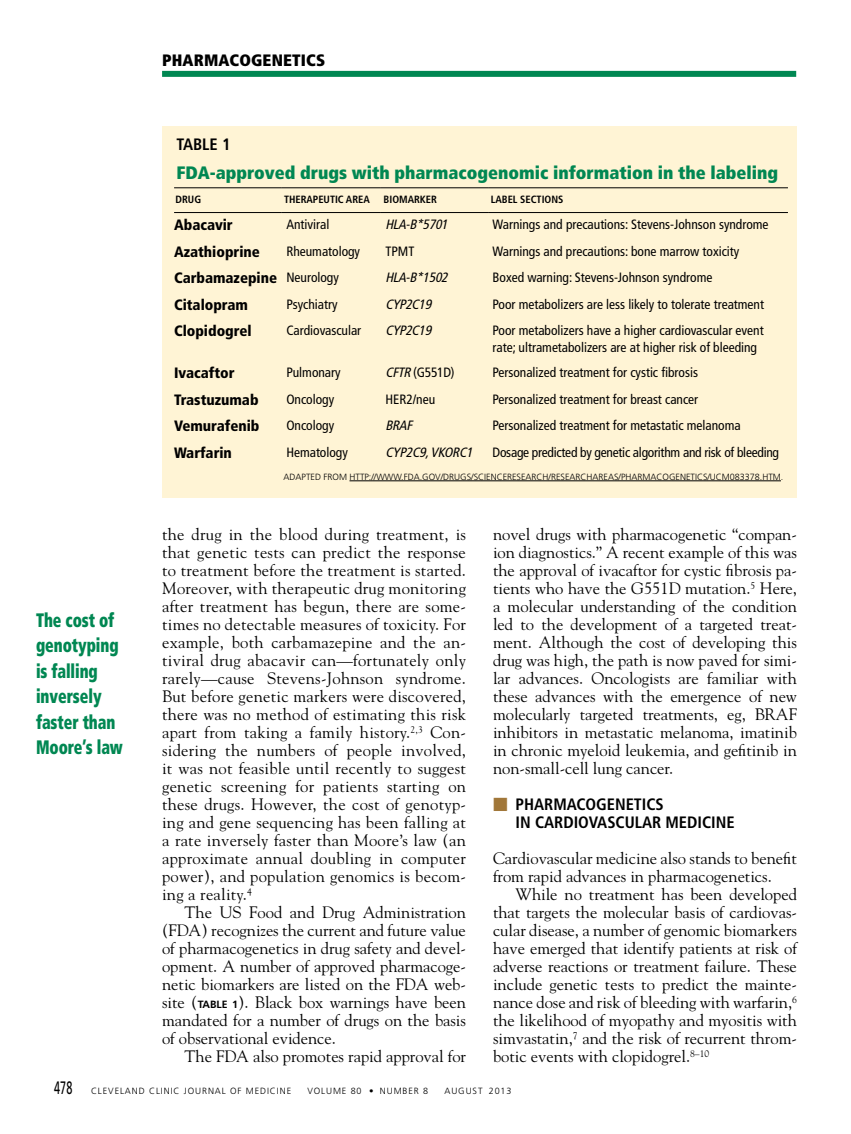
<style>
.page{position:relative;width:851px;height:1134px;background:#fff}
.page>*{position:absolute;margin:0;border:0;box-sizing:border-box;transform-origin:0 0}
.t1{font:900 condensed 19.5px/25.5px "Frutiger LT Std";letter-spacing:-.005em;color:#008752;scale:.8 1}
.t2{font:900 condensed 18px "Frutiger LT Std";color:#008752}
.t3{font:16.5px/18px "Goudy Std";color:#000;text-align:justify}
.t4{font:700 condensed 16.5px/18px "Frutiger LT Std";color:#000}
.t5{font:900 condensed 16.5px "Frutiger LT Std";letter-spacing:.01em;color:#000}
.t6{font:900 condensed 15px "Frutiger LT Std";color:#000}
.t7{font:condensed 13.5px/16.5px "Frutiger LT Std";color:#000}
.t8{font:condensed 13.5px "Frutiger LT Std";letter-spacing:-.02em;color:#000}
.t9{font:italic condensed 13.5px "Frutiger LT Std";color:#000}
.t10{font:700 condensed 10.5px "Frutiger LT Std";color:#000}
.t11{font:300 9px "Frutiger LT Std";letter-spacing:.1em;color:#000}
.t12{font:300 9px "Frutiger LT Std";color:#000}
.s1{font-weight:400;font-size:13.5px}
.s2{font-style:italic}
.s3{font-family:"Frutiger LT Std";font-weight:700;font-size:10.5px}
.s4{font-family:"Universal Std Newswith Comm Pi";font-weight:400;font-stretch:normal;color:#a17739}
.s5{font-weight:400;font-size:18px}
</style>
<div class="page">
<div style="left:162px;top:71px;width:634px;height:6px;background:#008752"></div>
<div style="left:162px;top:126px;width:634px;height:372px;background:#fff4d5"></div>
<hr style="left:174px;top:187px;width:108px;height:1px;background:#000">
<hr style="left:174px;top:212px;width:108px;height:1px;background:#000">
<hr style="left:282px;top:187px;width:99px;height:1px;background:#000">
<hr style="left:282px;top:212px;width:99px;height:1px;background:#000">
<hr style="left:381px;top:187px;width:107px;height:1px;background:#000">
<hr style="left:381px;top:212px;width:107px;height:1px;background:#000">
<hr style="left:488px;top:187px;width:300px;height:1px;background:#000">
<hr style="left:488px;top:212px;width:300px;height:1px;background:#000">
<hr style="left:349px;top:481px;width:431px;height:1px;background:#000">
<p class="t5" style="left:162px;top:51px;width:165px">pharmacogenetics</p>
<p class="t1" style="left:36px;top:607px;width:110px">The cost of genotyping is falling inversely faster than<br>Moore’s law</p>
<p class="t4" style="left:176px;top:136px;width:56px">TABLE 1</p>
<p class="t2" style="left:176px;top:162px;width:603px">FDA-approved drugs with pharmacogenomic information in the labeling</p>
<p class="t10" style="left:176px;top:193px;width:27px">DRUG</p>
<p class="t10" style="left:284px;top:193px;width:87px">THERAPEUTIC AREA</p>
<p class="t10" style="left:383px;top:193px;width:55px">BIOMARKER</p>
<p class="t10" style="left:491px;top:193px;width:74px">LABEL SECTIONS</p>
<p class="t6" style="left:174px;top:216px;width:60px">Abacavir</p>
<p class="t7" style="left:286px;top:216px;width:45px">Antiviral</p>
<p class="t9" style="left:385px;top:216px;width:67px">HLA-B*5701</p>
<p class="t7" style="left:492px;top:216px;width:277px">Warnings and precautions: Stevens-Johnson syndrome</p>
<p class="t6" style="left:174px;top:242px;width:87px">Azathioprine</p>
<p class="t7" style="left:286px;top:243px;width:75px">Rheumatology</p>
<p class="t7" style="left:385px;top:243px;width:30px">TPMT</p>
<p class="t7" style="left:492px;top:243px;width:248px">Warnings and precautions: bone marrow toxicity</p>
<p class="t6" style="left:174px;top:269px;width:166px">Carbamazepine <span class="s1">Neurology</span></p>
<p class="t9" style="left:385px;top:270px;width:67px">HLA-B*1502</p>
<p class="t7" style="left:492px;top:269px;width:221px">Boxed warning: Stevens-Johnson syndrome</p>
<p class="t6" style="left:174px;top:296px;width:75px">Citalopram</p>
<p class="t7" style="left:286px;top:296px;width:53px">Psychiatry</p>
<p class="t9" style="left:385px;top:296px;width:51px">CYP2C19</p>
<p class="t7" style="left:492px;top:296px;width:273px">Poor metabolizers are less likely to tolerate treatment</p>
<p class="t6" style="left:174px;top:322px;width:79px">Clopidogrel</p>
<p class="t7" style="left:286px;top:322px;width:76px">Cardiovascular</p>
<p class="t9" style="left:385px;top:323px;width:51px">CYP2C19</p>
<p class="t7" style="left:492px;top:322px;width:273px">Poor metabolizers have a higher cardiovascular event rate; ultrametabolizers are at higher risk of bleeding</p>
<p class="t6" style="left:174px;top:364px;width:62px">Ivacaftor</p>
<p class="t7" style="left:286px;top:364px;width:56px">Pulmonary</p>
<p class="t7" style="left:385px;top:364px;width:71px"><span class="s2">CFTR</span>(G551D)</p>
<p class="t7" style="left:492px;top:364px;width:207px">Personalized treatment for cystic fibrosis</p>
<p class="t6" style="left:174px;top:391px;width:86px">Trastuzumab</p>
<p class="t7" style="left:286px;top:391px;width:49px">Oncology</p>
<p class="t7" style="left:385px;top:391px;width:51px">HER2/neu</p>
<p class="t7" style="left:492px;top:391px;width:207px">Personalized treatment for breast cancer</p>
<p class="t6" style="left:174px;top:417px;width:87px">Vemurafenib</p>
<p class="t7" style="left:286px;top:417px;width:49px">Oncology</p>
<p class="t9" style="left:385px;top:418px;width:32px">BRAF</p>
<p class="t7" style="left:492px;top:417px;width:249px">Personalized treatment for metastatic melanoma</p>
<p class="t6" style="left:174px;top:444px;width:59px">Warfarin</p>
<p class="t7" style="left:286px;top:444px;width:63px">Hematology</p>
<p class="t8" style="left:385px;top:444px;width:395px"><span class="s2">CYP2C9,VKORC1</span> Dosage predicted by genetic algorithm and risk of bleeding</p>
<p class="t11" style="left:283px;top:472px;width:29px">ADAPTED</p>
<p class="t11" style="left:323px;top:472px;width:7px">FROM</p>
<p class="t11" style="left:349px;top:472px;width:80px">HTTP://WWW.FDA.GOV</p>
<p class="t11" style="left:440px;top:472px;width:9px">/DRUGS</p>
<p class="t11" style="left:471px;top:472px;width:9px">/SCIENCERESEARC</p>
<p class="t11" style="left:542px;top:472px;width:15px">H/RESEARC</p>
<p class="t11" style="left:586px;top:472px;width:13px">HAREAS</p>
<p class="t11" style="left:618px;top:472px;width:20px">/PHARMACOGENETICS</p>
<p class="t11" style="left:707px;top:472px;width:10px">/UCM</p>
<p class="t12" style="left:730px;top:472px;width:55px">083378.HTM .</p>
<p class="t3" style="left:162px;top:525px;width:305px">the drug in the blood during treatment, is that genetic tests can predict the response to treatment before the treatment is started.<br>Moreover, with therapeutic drug monitoring after treatment has begun, there are some&shy;times no detectable measures of toxicity. For example, both carbamazepine and the an&shy;tiviral drug abacavir can—fortunately only rarely—cause Stevens-Johnson syndrome.<br>But before genetic markers were discovered, there was no method of estimating this risk apart from taking a family history.<sup>2,3</sup> Con&shy;sidering the numbers of people involved, it was not feasible until recently to suggest genetic screening for patients starting on these drugs. However, the cost of genotyp&shy;ing and gene sequencing has been falling at a rate inversely faster than Moore’s law (an approximate annual doubling in computer power), and population genomics is becom&shy;ing a reality.<sup>4</sup></p>
<p class="t3" style="left:162px;top:903px;width:305px;text-indent:23px">The US Food and Drug Administration (FDA) recognizes the current and future value of pharmacogenetics in drug safety and devel&shy;opment. A number of approved pharmacoge&shy;netic biomarkers are listed on the FDA web&shy;site (<span class="s3">Table 1</span>). Black box warnings have been mandated for a number of drugs on the basis of observational evidence.</p>
<p class="t3" style="left:185px;top:1047px;width:283px">The FDA also promotes rapid approval for</p>
<p class="t3" style="left:493px;top:525px;width:305px">novel drugs with pharmacogenetic “compan&shy;ion diagnostics.” A recent example of this was the approval of ivacaftor for cystic fibrosis pa&shy;tients who have the G551D mutation.<sup>5</sup> Here, a molecular understanding of the condition led to the development of a targeted treat&shy;ment. Although the cost of developing this drug was high, the path is now paved for simi&shy;lar advances. Oncologists are familiar with these advances with the emergence of new molecularly targeted treatments, eg, BRAF inhibitors in metastatic melanoma, imatinib in chronic myeloid leukemia, and gefitinib in non-small-cell lung cancer.</p>
<p class="t4" style="left:515px;top:795px;width:221px;text-indent:-23px"><span class="s4">■</span> PHARMACOGENETICS<br>IN CARDIOVASCULAR MEDICINE</p>
<p class="t3" style="left:493px;top:849px;width:305px">Cardiovascular medicine also stands to benefit from rapid advances in pharmacogenetics.</p>
<p class="t3" style="left:493px;top:885px;width:306px;text-indent:23px">While no treatment has been developed that targets the molecular basis of cardiovas&shy;cular disease, a number of genomic biomarkers have emerged that identify patients at risk of adverse reactions or treatment failure. These include genetic tests to predict the mainte&shy;nance dose and risk of bleeding with warfarin,<sup>6 </sup>the likelihood of myopathy and myositis with simvastatin,<sup>7</sup> and the risk of recurrent throm&shy;botic events with clopidogrel.<sup>8–10</sup></p>
<p class="t11" style="left:54px;top:1085px;width:239px"><span class="s5">478</span> CLEVELAND CLINIC JOURNAL OF MEDICINE</p>
<p class="t11" style="left:307px;top:1085px;width:122px">VOLUME 80 • NUMBER 8</p>
<p class="t11" style="left:444px;top:1085px;width:69px">AUGUST 2013</p>
</div>
